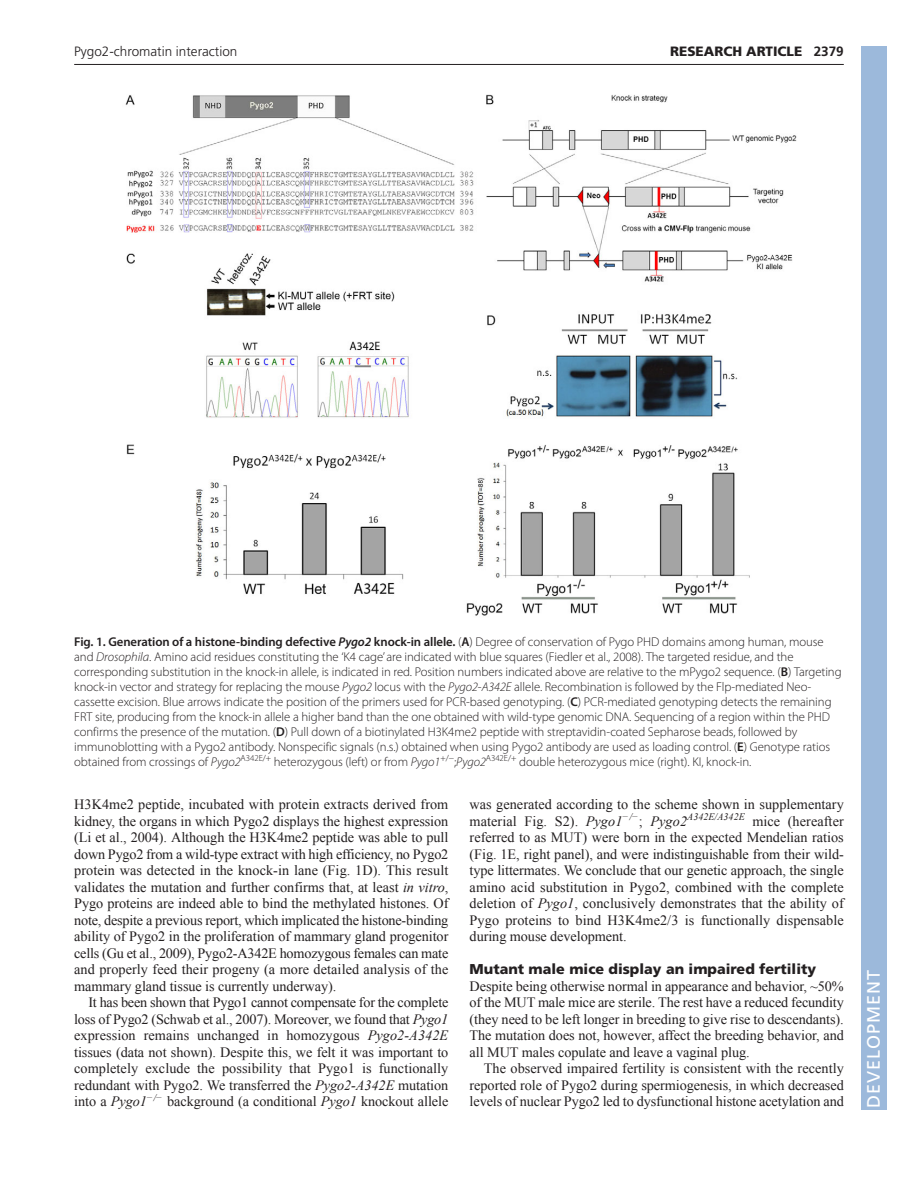
<style>
.page{position:relative;width:918px;height:1188px;background:#fff}
.page>*{position:absolute;margin:0;border:0;box-sizing:border-box;transform-origin:0 0}
.t1{font:18px "Frutiger LT Std";letter-spacing:.055em;color:#fff}
.t2{font:14.25px/16.5px "Times New Roman";letter-spacing:-.005em;color:#231f20;text-align:justify}
.t3{font:900 14.25px "Frutiger LT Std";color:#231f20}
.t4{font:300 13.5px "Frutiger";color:#231f20}
.t5{font:900 13.5px "Frutiger LT Std";color:#231f20}
.t6{font:300 12.75px/15px "Myriad Pro";letter-spacing:-.005em;color:#231f20}
.s1{font-weight:700}
.s2{font-weight:600}
.s3{font-weight:600;font-style:italic}
.s4{font-style:italic}
</style>
<div class="page">
<hr style="left:74px;top:64px;width:770px;height:1px;background:#231f20">
<img style="left:125px;top:94px;width:672px;height:522px">
<div style="left:861px;top:46px;width:25px;height:1064px;background:#9cb9db"></div>
<p class="t4" style="left:74px;top:46px;width:165px">Pygo2-chromatin interaction</p>
<p class="t5" style="left:670px;top:46px;width:175px">RESEARCH ARTICLE <span class="s1">2379</span></p>
<p class="t6" style="left:74px;top:635px;width:769px"><span class="s2">Fig. 1. Generation of a histone-binding defective</span> <span class="s3">Pygo2</span> <span class="s2">knock-in allele.</span> (<span class="s2">A</span>) Degree of conservation of Pygo PHD domains among human, mouse and <span class="s4">Drosophila</span>. Amino acid residues constituting the ‘K4 cage’ are indicated with blue squares (Fiedler et al., 2008). The targeted residue, and the corresponding substitution in the knock-in allele, is indicated in red. Position numbers indicated above are relative to the mPygo2 sequence. (<span class="s2">B</span>) Targeting knock-in vector and strategy for replacing the mouse <span class="s4">Pygo2</span> locus with the <span class="s4">Pygo2</span>-<span class="s4">A342E</span> allele. Recombination is followed by the Flp-mediated Neo&shy;cassette excision. Blue arrows indicate the position of the primers used for PCR-based genotyping. (<span class="s2">C</span>) PCR-mediated genotyping detects the remaining FRT site, producing from the knock-in allele a higher band than the one obtained with wild-type genomic DNA. Sequencing of a region within the PHD confirms the presence of the mutation. (<span class="s2">D</span>) Pull down of a biotinylated H3K4me2 peptide with streptavidin-coated Sepharose beads, followed by immunoblotting with a Pygo2 antibody. Nonspecific signals (n.s.) obtained when using Pygo2 antibody are used as loading control. (<span class="s2">E</span>) Genotype ratios obtained from crossings of <span class="s4">Pygo2</span><sup>A342E/+</sup> heterozygous (left) or from <span class="s4">Pygo1</span><sup>+/−</sup>;<span class="s4">Pygo2</span><sup>A342E/+</sup> double heterozygous mice (right). KI, knock-in.</p>
<p class="t2" style="left:74px;top:796px;width:376px">H3K4me2 peptide, incubated with protein extracts derived from kidney, the organs in which Pygo2 displays the highest expression (Li et al., 2004). Although the H3K4me2 peptide was able to pull down Pygo2 from a wild-type extract with high efficiency, no Pygo2 protein was detected in the knock-in lane (Fig. 1D). This result validates the mutation and further confirms that, at least <span class="s4">in vitro</span>, Pygo proteins are indeed able to bind the methylated histones. Of note, despite a previous report, which implicated the histone-binding ability of Pygo2 in the proliferation of mammary gland progenitor cells (Gu et al., 2009), Pygo2-A342E homozygous females can mate and properly feed their progeny (a more detailed analysis of the mammary gland tissue is currently underway).</p>
<p class="t2" style="left:74px;top:994px;width:376px;text-indent:14px">It has been shown that Pygo1 cannot compensate for the complete loss of Pygo2 (Schwab et al., 2007). Moreover, we found that <span class="s4">Pygo1 </span>expression remains unchanged in homozygous <span class="s4">Pygo2-A342E </span>tissues (data not shown). Despite this, we felt it was important to completely exclude the possibility that Pygo1 is functionally redundant with Pygo2. We transferred the <span class="s4">Pygo2-A342E</span> mutation into a <span class="s4">Pygo1</span><sup>−/−</sup> background (a conditional <span class="s4">Pygo1</span> knockout allele</p>
<p class="t2" style="left:470px;top:796px;width:376px">was generated according to the scheme shown in supplementary material Fig. S2). <span class="s4">Pygo1</span><sup>−/−</sup>; <span class="s4">Pygo2</span><sup>A342E/A342E</sup> mice (hereafter referred to as MUT) were born in the expected Mendelian ratios (Fig. 1E, right panel), and were indistinguishable from their wild&shy;type littermates. We conclude that our genetic approach, the single amino acid substitution in Pygo2, combined with the complete deletion of <span class="s4">Pygo1</span>, conclusively demonstrates that the ability of Pygo proteins to bind H3K4me2/3 is functionally dispensable during mouse development.</p>
<p class="t3" style="left:470px;top:964px;width:348px">Mutant male mice display an impaired fertility</p>
<p class="t2" style="left:470px;top:978px;width:376px">Despite being otherwise normal in appearance and behavior, ~50% of the MUT male mice are sterile. The rest have a reduced fecundity (they need to be left longer in breeding to give rise to descendants).<br>The mutation does not, however, affect the breeding behavior, and all MUT males copulate and leave a vaginal plug.</p>
<p class="t2" style="left:470px;top:1060px;width:376px;text-indent:14px">The observed impaired fertility is consistent with the recently reported role of Pygo2 during spermiogenesis, in which decreased levels of nuclear Pygo2 led to dysfunctional histone acetylation and</p>
<p class="t1" style="left:863px;top:1108px;width:140px;rotate:-90deg">DEVELOPMENT</p>
</div>
